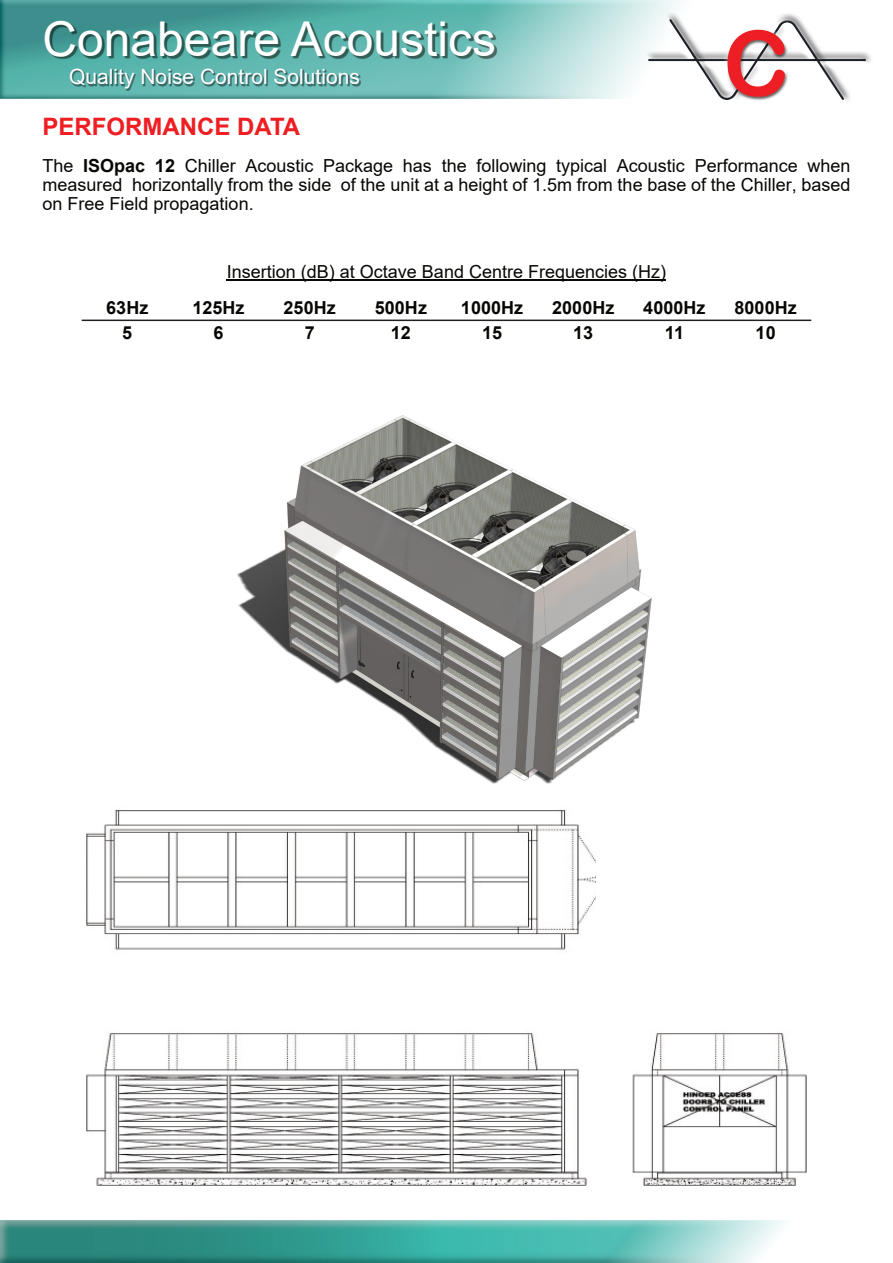
<style>
.page{position:relative;width:893px;height:1263px;background:#fff}
.page>*{position:absolute;margin:0;border:0;box-sizing:border-box;transform-origin:0 0}
.t1{font:48px "Arial";color:#fff}
.t2{font:700 24px "Arial";color:#ee1e23}
.t3{font:21px "Arial";color:#fff}
.t4{font:18px/18.6px "Arial";color:#080704;text-align:justify}
.t5{font:700 18px "Arial";letter-spacing:.005em;color:#080704}
.s1{font-weight:700}
</style>
<div class="page">
<img style="left:86px;top:415px;width:566px;height:493px">
<hr style="left:227px;top:279px;width:439px;height:2px;background:#080704">
<hr style="left:82px;top:320px;width:729px;height:1px;background:#231f20">
<img style="left:0;top:0;width:680px;height:99px">
<img style="left:71px;top:70px;width:290px;height:21px">
<img style="left:640px;top:12px;width:231px;height:89px">
<img style="left:0;top:1220px;width:784px;height:43px">
<img style="left:87px;top:806px;width:509px;height:379px">
<img style="left:624px;top:806px;width:182px;height:379px">
<h1 class="t1" style="left:43px;top:21px;width:455px">Conabeare Acoustics</h1>
<p class="t3" style="left:69px;top:69px;width:292px">Quality Noise Control Solutions</p>
<h2 class="t2" style="left:43px;top:118px;width:259px">PERFORMANCE DATA</h2>
<p class="t4" style="left:43px;top:158px;width:809px">The <span class="s1">ISOpac 12</span> Chiller Acoustic Package has the following typical Acoustic Performance when measured horizontally from the side of the unit at a height of 1.5m from the base of the Chiller, based on Free Field propagation.</p>
<p class="t4" style="left:227px;top:264px;width:441px">Insertion (dB) at Octave Band Centre Frequencies (Hz)</p>
<p class="t5" style="left:106px;top:301px;width:44px">63Hz</p>
<p class="t5" style="left:192px;top:301px;width:54px">125Hz</p>
<p class="t5" style="left:284px;top:301px;width:54px">250Hz</p>
<p class="t5" style="left:375px;top:301px;width:54px">500Hz</p>
<p class="t5" style="left:461px;top:301px;width:64px">1000Hz</p>
<p class="t5" style="left:552px;top:301px;width:64px">2000Hz</p>
<p class="t5" style="left:643px;top:301px;width:64px">4000Hz</p>
<p class="t5" style="left:734px;top:301px;width:64px">8000Hz</p>
<p class="t5" style="left:122px;top:326px;width:12px">5</p>
<p class="t5" style="left:213px;top:326px;width:12px">6</p>
<p class="t5" style="left:305px;top:326px;width:12px">7</p>
<p class="t5" style="left:391px;top:326px;width:22px">12</p>
<p class="t5" style="left:482px;top:326px;width:22px">15</p>
<p class="t5" style="left:573px;top:326px;width:22px">13</p>
<p class="t5" style="left:665px;top:326px;width:21px">11</p>
<p class="t5" style="left:756px;top:326px;width:22px">10</p>
</div>
